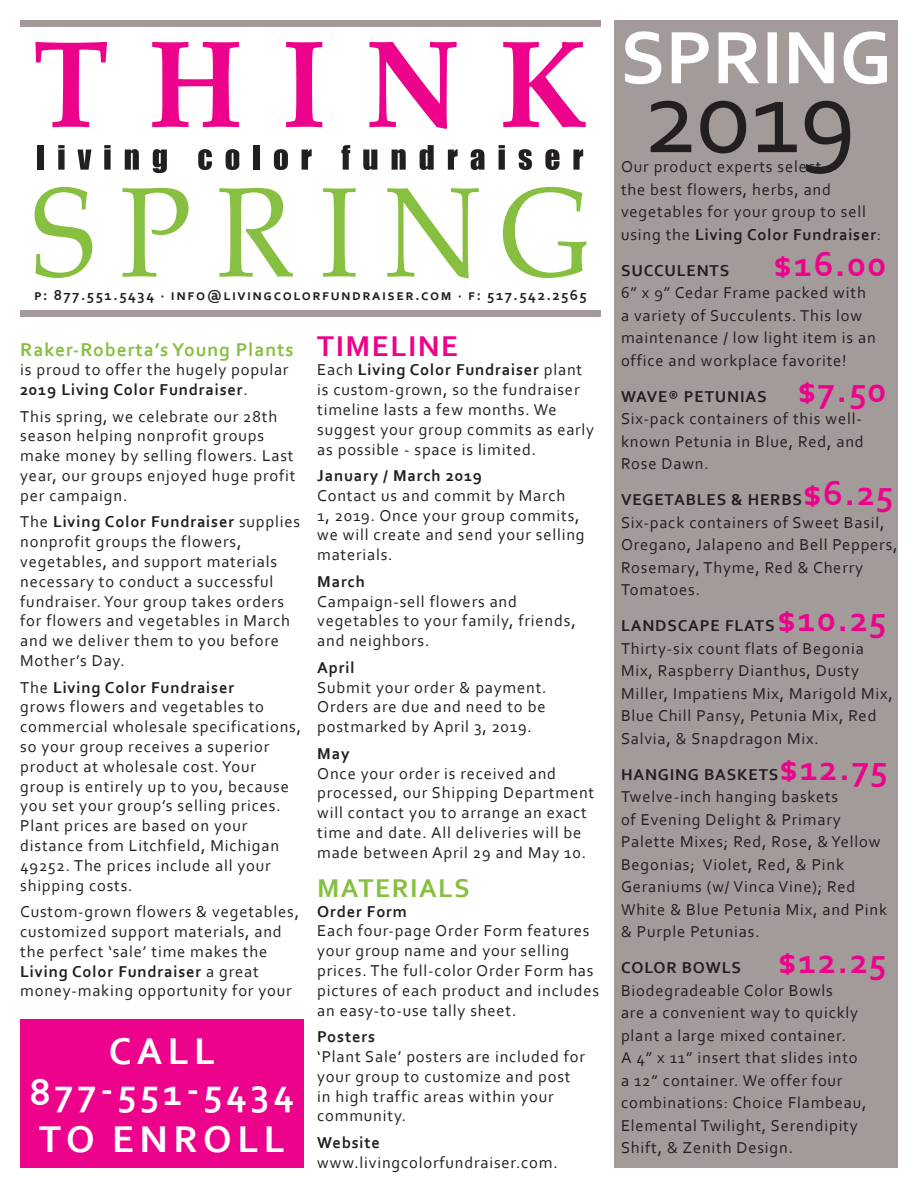
<style>
.page{position:relative;width:918px;height:1188px;background:#fff}
.page>*{position:absolute;margin:0;border:0;box-sizing:border-box;transform-origin:0 0}
.t1{font:108px "Corbel";color:#231f20}
.t2{font:700 39px "Corbel";letter-spacing:.125em;color:#fff}
.t3{font:700 39px "Corbel";letter-spacing:.1em;color:#fff}
.t4{font:700 30px "Corbel";letter-spacing:.05em;color:#ed028c}
.t5{font:700 27px "Corbel";letter-spacing:.05em;color:#87bf40}
.t6{font:700 19.5px "Corbel";letter-spacing:.05em;color:#87bf40}
.t7{font:16.5px/19.8px "Corbel";letter-spacing:.05em;color:#231f20}
.t8{font:700 15px "Corbel";letter-spacing:.1em;color:#231f20}
.s1{font-weight:700}
.s2{font-weight:700;font-size:36px;color:#ed028c}
</style>
<div class="page">
<div style="left:20px;top:1019px;width:284px;height:149px;background:#ed028c"></div>
<div style="left:614px;top:20px;width:284px;height:1148px;background:#a29b9a"></div>
<div style="left:38px;top:145px;width:6px;height:25px;background:#231f20"></div>
<svg style="left:58px;top:145px;width:7px;height:25px"></svg>
<svg style="left:77px;top:150px;width:14px;height:20px"></svg>
<svg style="left:104px;top:145px;width:7px;height:25px"></svg>
<svg style="left:125px;top:149px;width:14px;height:21px"></svg>
<svg style="left:153px;top:149px;width:14px;height:24px"></svg>
<svg style="left:198px;top:149px;width:14px;height:21px"></svg>
<svg style="left:226px;top:149px;width:14px;height:21px"></svg>
<div style="left:254px;top:145px;width:6px;height:25px;background:#231f20"></div>
<svg style="left:274px;top:149px;width:14px;height:21px"></svg>
<svg style="left:302px;top:149px;width:10px;height:21px"></svg>
<svg style="left:341px;top:145px;width:9px;height:25px"></svg>
<svg style="left:363px;top:150px;width:14px;height:20px"></svg>
<svg style="left:392px;top:149px;width:14px;height:21px"></svg>
<svg style="left:420px;top:145px;width:14px;height:25px"></svg>
<svg style="left:448px;top:149px;width:10px;height:21px"></svg>
<svg style="left:471px;top:149px;width:13px;height:21px"></svg>
<svg style="left:499px;top:145px;width:6px;height:25px"></svg>
<svg style="left:519px;top:149px;width:13px;height:21px"></svg>
<svg style="left:545px;top:149px;width:14px;height:21px"></svg>
<svg style="left:573px;top:149px;width:10px;height:21px"></svg>
<svg style="left:35px;top:42px;width:72px;height:85px"></svg>
<svg style="left:152px;top:42px;width:87px;height:85px"></svg>
<svg style="left:286px;top:42px;width:36px;height:85px"></svg>
<svg style="left:369px;top:42px;width:88px;height:87px"></svg>
<svg style="left:503px;top:42px;width:83px;height:85px"></svg>
<svg style="left:35px;top:187px;width:57px;height:91px"></svg>
<svg style="left:123px;top:188px;width:66px;height:89px"></svg>
<svg style="left:219px;top:188px;width:74px;height:89px"></svg>
<svg style="left:323px;top:188px;width:33px;height:89px"></svg>
<svg style="left:387px;top:188px;width:92px;height:90px"></svg>
<svg style="left:503px;top:187px;width:83px;height:91px"></svg>
<div style="left:20px;top:20px;width:581px;height:7px;background:#a29b9a"></div>
<div style="left:20px;top:310px;width:581px;height:7px;background:#a29b9a"></div>
<svg style="left:625px;top:31px;width:262px;height:53px"></svg>
<p class="t8" style="left:34px;top:286px;width:554px">p: 877.551.5434 · info@livingcolorfundraiser.com · f: 517.542.2565</p>
<p class="t6" style="left:20px;top:337px;width:275px">Raker-Roberta’s Young Plants</p>
<p class="t7" style="left:20px;top:360px;width:270px">is proud to offer the hugely popular<br><span class="s1">2019 Living Color Fundraiser</span>.</p>
<p class="t7" style="left:20px;top:406px;width:277px">This spring, we celebrate our 28th season helping nonprofit groups make money by selling flowers. Last year, our groups enjoyed huge profit per campaign.</p>
<p class="t7" style="left:20px;top:512px;width:281px">The <span class="s1">Living Color Fundraiser</span> supplies nonprofit groups the flowers, vegetables, and support materials necessary to conduct a successful fundraiser. Your group takes orders for flowers and vegetables in March and we deliver them to you before<br>Mother’s Day.</p>
<p class="t7" style="left:20px;top:677px;width:282px">The <span class="s1">Living Color Fundraiser<br></span>grows flowers and vegetables to commercial wholesale specifications, so your group receives a superior product at wholesale cost. Your group is entirely up to you, because you set your group’s selling prices.<br>Plant prices are based on your distance from Litchfield, Michigan<br>49252. The prices include all your shipping costs.</p>
<p class="t7" style="left:20px;top:901px;width:280px">Custom-grown flowers &amp; vegetables, customized support materials, and the perfect ‘sale’ time makes the <span class="s1">Living Color Fundraiser</span> a great money-making opportunity for your</p>
<p class="t2" style="left:109px;top:1027px;width:108px">CALL</p>
<p class="t3" style="left:30px;top:1068px;width:266px">877-551-5434</p>
<p class="t2" style="left:39px;top:1115px;width:247px">TO ENROLL</p>
<p class="t4" style="left:317px;top:327px;width:142px">TIMELINE</p>
<p class="t7" style="left:317px;top:360px;width:278px">Each <span class="s1">Living Color Fundraiser</span> plant is custom-grown, so the fundraiser timeline lasts a few months. We suggest your group commits as early as possible - space is limited.</p>
<p class="t7" style="left:317px;top:465px;width:269px"><span class="s1">January / March 2019<br></span>Contact us and commit by March<br>1, 2019. Once your group commits, we will create and send your selling materials.</p>
<p class="t7" style="left:317px;top:571px;width:260px"><span class="s1">March<br></span>Campaign-sell flowers and vegetables to your family, friends, and neighbors.</p>
<p class="t7" style="left:317px;top:657px;width:231px"><span class="s1">April<br></span>Submit your order &amp; payment.<br>Orders are due and need to be postmarked by April 3, 2019.</p>
<p class="t7" style="left:317px;top:743px;width:279px"><span class="s1">May<br></span>Once your order is received and processed, our Shipping Department will contact you to arrange an exact time and date. All deliveries will be made between April 29 and May 10.</p>
<p class="t5" style="left:317px;top:871px;width:154px">MATERIALS</p>
<p class="t7" style="left:317px;top:901px;width:283px"><span class="s1">Order Form<br></span>Each four-page Order Form features your group name and your selling prices. The full-color Order Form has pictures of each product and includes an easy-to-use tally sheet.</p>
<p class="t7" style="left:317px;top:1026px;width:269px"><span class="s1">Posters<br></span>‘Plant Sale’ posters are included for your group to customize and post in high traffic areas within your community.</p>
<p class="t7" style="left:317px;top:1132px;width:242px"><span class="s1">Website </span>www.livingcolorfundraiser.com.</p>
<p class="t1" style="left:642px;top:49px;width:215px">2019</p>
<p class="t7" style="left:621px;top:155px;width:262px;line-height:22.5px">Our product experts select<br>the best flowers, herbs, and vegetables for your group to sell using the <span class="s1">Living Color Fundraiser</span>:</p>
<p class="t7" style="left:621px;top:259px;width:267px;line-height:22.5px"><span class="s1">SUCCULENTS</span> <span class="s2">$16.00<br></span>6” x 9” Cedar Frame packed with<br>a variety of Succulents. This low maintenance / low light item is an office and workplace favorite!</p>
<p class="t7" style="left:621px;top:385px;width:267px;line-height:22.5px"><span class="s1">WAVE® PETUNIAS</span> <span class="s2">$7.50<br></span>Six-pack containers of this well&shy;known Petunia in Blue, Red, and<br>Rose Dawn.</p>
<p class="t7" style="left:621px;top:488px;width:278px;line-height:22.5px"><span class="s1">VEGETABLES &amp; HERBS</span><span class="s2">$6.25<br></span>Six-pack containers of Sweet Basil,<br>Oregano, Jalapeno and Bell Peppers,<br>Rosemary, Thyme, Red &amp; Cherry<br>Tomatoes.</p>
<p class="t7" style="left:621px;top:614px;width:273px;line-height:22.5px"><span class="s1">LANDSCAPE FLATS</span><span class="s2">$10.25<br></span>Thirty-six count flats of Begonia<br>Mix, Raspberry Dianthus, Dusty<br>Miller, Impatiens Mix, Marigold Mix,<br>Blue Chill Pansy, Petunia Mix, Red<br>Salvia, &amp; Snapdragon Mix.</p>
<p class="t7" style="left:621px;top:763px;width:268px;line-height:22.5px"><span class="s1">HANGING BASKETS</span><span class="s2">$12.75<br></span>Twelve-inch hanging baskets<br>of Evening Delight &amp; Primary<br>Palette Mixes; Red, Rose, &amp; Yellow<br>Begonias; Violet, Red, &amp; Pink<br>Geraniums (w/ Vinca Vine); Red<br>White &amp; Blue Petunia Mix, and Pink &amp; Purple Petunias.</p>
<p class="t7" style="left:621px;top:956px;width:267px;line-height:22.5px"><span class="s1">COLOR BOWLS</span> <span class="s2">$12.25<br></span>Biodegradeable Color Bowls<br>are a convenient way to quickly plant a large mixed container.<br>A 4” x 11” insert that slides into<br>a 12” container. We offer four combinations: Choice Flambeau,<br>Elemental Twilight, Serendipity<br>Shift, &amp; Zenith Design.</p>
</div>
